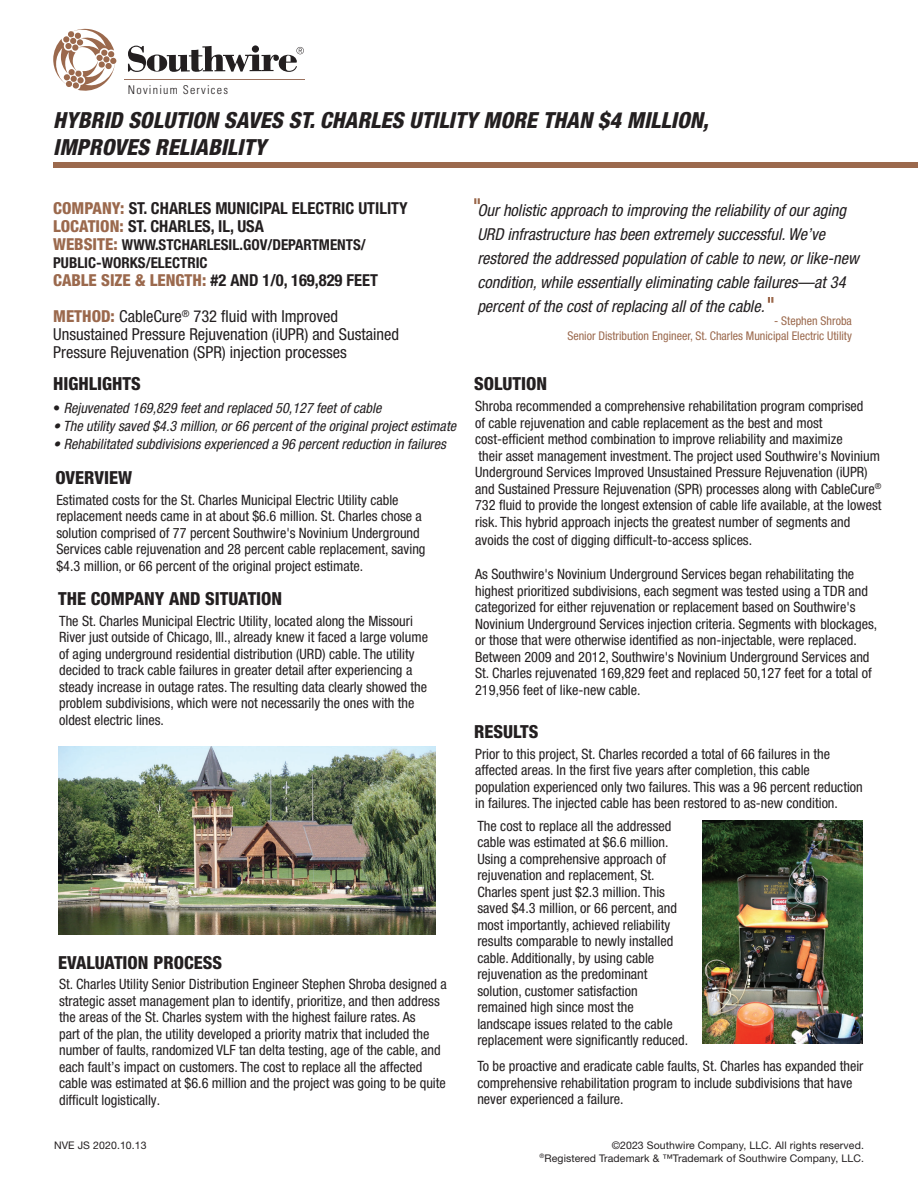
<style>
.page{position:relative;width:918px;height:1188px;background:#fff}
.page>*{position:absolute;margin:0;border:0;box-sizing:border-box;transform-origin:0 0}
.t1{font:italic 800 condensed 22.2px "Helvetica Neue LT Pro";color:#231f20}
.t2{font:800 condensed 18px "Helvetica Neue LT Pro";color:#231f20}
.t3{font:italic condensed 16.5px/24px "Helvetica Neue LT Pro";color:#231f20}
.t4{font:condensed 16.5px "Helvetica Neue LT Pro";color:#231f20}
.t5{font:700 condensed 16.5px "Helvetica Neue LT Pro";color:#231f20}
.t6{font:700 condensed 15px "Helvetica Neue LT Pro";color:#231f20}
.t7{font:condensed 14.25px/16.5px "Helvetica Neue LT Pro";color:#231f20}
.t8{font:italic condensed 14.25px "Helvetica Neue LT Pro";color:#231f20}
.t9{font:condensed 12px "Helvetica Neue LT Pro";color:#9b694d}
.t10{font:300 condensed 12px "Univers";letter-spacing:.1em;color:#231f20}
.t11{font:10.5px/12.6px "Helvetica Neue LT Pro";letter-spacing:.01em;color:#231f20;text-align:right}
.s1{font-weight:800;color:#9b694d}
.s2{font-weight:800;font-size:16.5px;color:#9b694d}
.s3{font-style:normal}
</style>
<div class="page">
<svg style="left:128px;top:46px;width:176px;height:26px"></svg>
<svg style="left:53px;top:28px;width:64px;height:63px"></svg>
<hr style="left:124px;top:79px;width:181px;height:1px;background:#9b725f">
<div style="left:53px;top:162px;width:865px;height:6px;background:#9b694d"></div>
<svg style="left:768px;top:297px;width:5px;height:6px"></svg>
<img style="left:58px;top:747px;width:378px;height:187px">
<svg style="left:474px;top:198px;width:6px;height:6px"></svg>
<img style="left:702px;top:820px;width:160px;height:224px">
<p class="t10" style="left:128px;top:83px;width:102px">Novinium Services</p>
<p class="t1" style="left:53px;top:104px;width:657px">HYBRID SOLUTION SAVES ST. CHARLES UTILITY MORE THAN $4 MILLION,</p>
<p class="t1" style="left:53px;top:131px;width:214px">IMPROVES RELIABILITY</p>
<p class="t5" style="left:53px;top:198px;width:356px"><span class="s1">COMPANY:</span> ST. CHARLES MUNICIPAL ELECTRIC UTILITY</p>
<p class="t5" style="left:53px;top:216px;width:212px"><span class="s1">LOCATION:</span> ST. CHARLES, IL, USA</p>
<p class="t6" style="left:53px;top:236px;width:314px"><span class="s2">WEBSITE:</span> WWW.STCHARLESIL.GOV/DEPARTMENTS/</p>
<p class="t6" style="left:53px;top:254px;width:156px">PUBLIC-WORKS/ELECTRIC</p>
<p class="t5" style="left:53px;top:270px;width:326px"><span class="s1">CABLE SIZE &amp; LENGTH:</span> #2 AND 1/0, 169,829 FEET</p>
<p class="t4" style="left:53px;top:307px;width:286px"><span class="s1">METHOD:</span> CableCure<sup>®</sup> 732 fluid with Improved</p>
<p class="t4" style="left:53px;top:325px;width:347px">Unsustained Pressure Rejuvenation (iUPR) and Sustained</p>
<p class="t4" style="left:53px;top:343px;width:295px">Pressure Rejuvenation (SPR) injection processes</p>
<p class="t2" style="left:53px;top:373px;width:89px">HIGHLIGHTS</p>
<p class="t8" style="left:53px;top:400px;width:330px"><span class="s3">•</span> Rejuvenated 169,829 feet and replaced 50,127 feet of cable</p>
<p class="t8" style="left:53px;top:418px;width:404px">• The utility saved $4.3 million, or 66 percent of the original project estimate</p>
<p class="t8" style="left:53px;top:436px;width:394px">• Rehabilitated subdivisions experienced a 96 percent reduction in failures</p>
<p class="t2" style="left:56px;top:466px;width:78px">OVERVIEW</p>
<p class="t7" style="left:56px;top:491px;width:371px">Estimated costs for the St. Charles Municipal Electric Utility cable replacement needs came in at about $6.6 million. St. Charles chose a solution comprised of 77 percent Southwire's Novinium Underground Services cable rejuvenation and 28 percent cable replacement, saving $4.3 million, or 66 percent of the original project estimate.</p>
<p class="t2" style="left:58px;top:588px;width:226px">THE COMPANY AND SITUATION</p>
<p class="t7" style="left:59px;top:613px;width:370px">The St. Charles Municipal Electric Utility, located along the Missouri River just outside of Chicago, Ill., already knew it faced a large volume of aging underground residential distribution (URD) cable. The utility decided to track cable failures in greater detail after experiencing a steady increase in outage rates. The resulting data clearly showed the problem subdivisions, which were not necessarily the ones with the oldest electric lines.</p>
<p class="t2" style="left:58px;top:951px;width:165px">EVALUATION PROCESS</p>
<p class="t7" style="left:59px;top:976px;width:389px">St. Charles Utility Senior Distribution Engineer Stephen Shroba designed a strategic asset management plan to identify, prioritize, and then address the areas of the St. Charles system with the highest failure rates. As<br>part of the plan, the utility developed a priority matrix that included the number of faults, randomized VLF tan delta testing, age of the cable, and each fault’s impact on customers. The cost to replace all the affected cable was estimated at $6.6 million and the project was going to be quite difficult logistically.</p>
<p class="t11" style="left:54px;top:1139px;width:94px">NVE JS 2020.10.13</p>
<p class="t3" style="left:477px;top:198px;width:383px">Our holistic approach to improving the reliability of our aging URD infrastructure has been extremely successful. We’ve restored the addressed population of cable to new, or like-new condition, while essentially eliminating cable failures—at 34 percent of the cost of replacing all of the cable.</p>
<p class="t9" style="left:774px;top:314px;width:79px">- Stephen Shroba</p>
<p class="t9" style="left:567px;top:329px;width:286px">Senior Distribution Engineer, St. Charles Municipal Electric Utility</p>
<p class="t2" style="left:474px;top:373px;width:74px">SOLUTION</p>
<p class="t7" style="left:475px;top:398px;width:390px">Shroba recommended a comprehensive rehabilitation program comprised</p>
<p class="t7" style="left:475px;top:414px;width:349px">of cable rejuvenation and cable replacement as the best and most</p>
<p class="t7" style="left:475px;top:431px;width:369px">cost-efficient method combination to improve reliability and maximize</p>
<p class="t7" style="left:475px;top:447px;width:408px">their asset management investment. The project used Southwire's Novinium Underground Services Improved Unsustained Pressure Rejuvenation (iUPR) and Sustained Pressure Rejuvenation (SPR) processes along with CableCure<sup>® </sup>732 fluid to provide the longest extension of cable life available, at the lowest risk. This hybrid approach injects the greatest number of segments and</p>
<p class="t7" style="left:475px;top:531px;width:279px">avoids the cost of digging difficult-to-access splices.</p>
<p class="t7" style="left:475px;top:566px;width:404px">As Southwire's Novinium Underground Services began rehabilitating the highest prioritized subdivisions, each segment was tested using a TDR and categorized for either rejuvenation or replacement based on Southwire's Novinium Underground Services injection criteria. Segments with blockages, or those that were otherwise identified as non-injectable, were replaced.<br>Between 2009 and 2012, Southwire's Novinium Underground Services and St. Charles rejuvenated 169,829 feet and replaced 50,127 feet for a total of 219,956 feet of like-new cable.</p>
<p class="t2" style="left:474px;top:720px;width:66px">RESULTS</p>
<p class="t7" style="left:475px;top:745px;width:356px">Prior to this project, St. Charles recorded a total of 66 failures in the</p>
<p class="t7" style="left:475px;top:762px;width:336px">affected areas. In the first five years after completion, this cable</p>
<p class="t7" style="left:475px;top:778px;width:389px">population experienced only two failures. This was a 96 percent reduction in failures. The injected cable has been restored to as-new condition.</p>
<p class="t7" style="left:477px;top:817px;width:196px">The cost to replace all the addressed cable was estimated at $6.6 million.</p>
<p class="t7" style="left:477px;top:850px;width:190px">Using a comprehensive approach of</p>
<p class="t7" style="left:477px;top:867px;width:179px">rejuvenation and replacement, St.</p>
<p class="t7" style="left:477px;top:883px;width:189px">Charles spent just $2.3 million. This</p>
<p class="t7" style="left:477px;top:900px;width:201px">saved $4.3 million, or 66 percent, and most importantly, achieved reliability</p>
<p class="t7" style="left:477px;top:933px;width:197px">results comparable to newly installed</p>
<p class="t7" style="left:477px;top:949px;width:178px">cable. Additionally, by using cable</p>
<p class="t7" style="left:477px;top:966px;width:172px">rejuvenation as the predominant</p>
<p class="t7" style="left:477px;top:982px;width:162px">solution, customer satisfaction</p>
<p class="t7" style="left:477px;top:999px;width:158px">remained high since most the</p>
<p class="t7" style="left:477px;top:1015px;width:212px">landscape issues related to the cable replacement were significantly reduced.</p>
<p class="t7" style="left:477px;top:1058px;width:388px">To be proactive and eradicate cable faults, St. Charles has expanded their comprehensive rehabilitation program to include subdivisions that have never experienced a failure.</p>
<p class="t11" style="left:540px;top:1139px;width:326px">©2023 Southwire Company, LLC. All rights reserved.<br><sup>®</sup>Registered Trademark &amp; ™Trademark of Southwire Company, LLC.</p>
</div>
